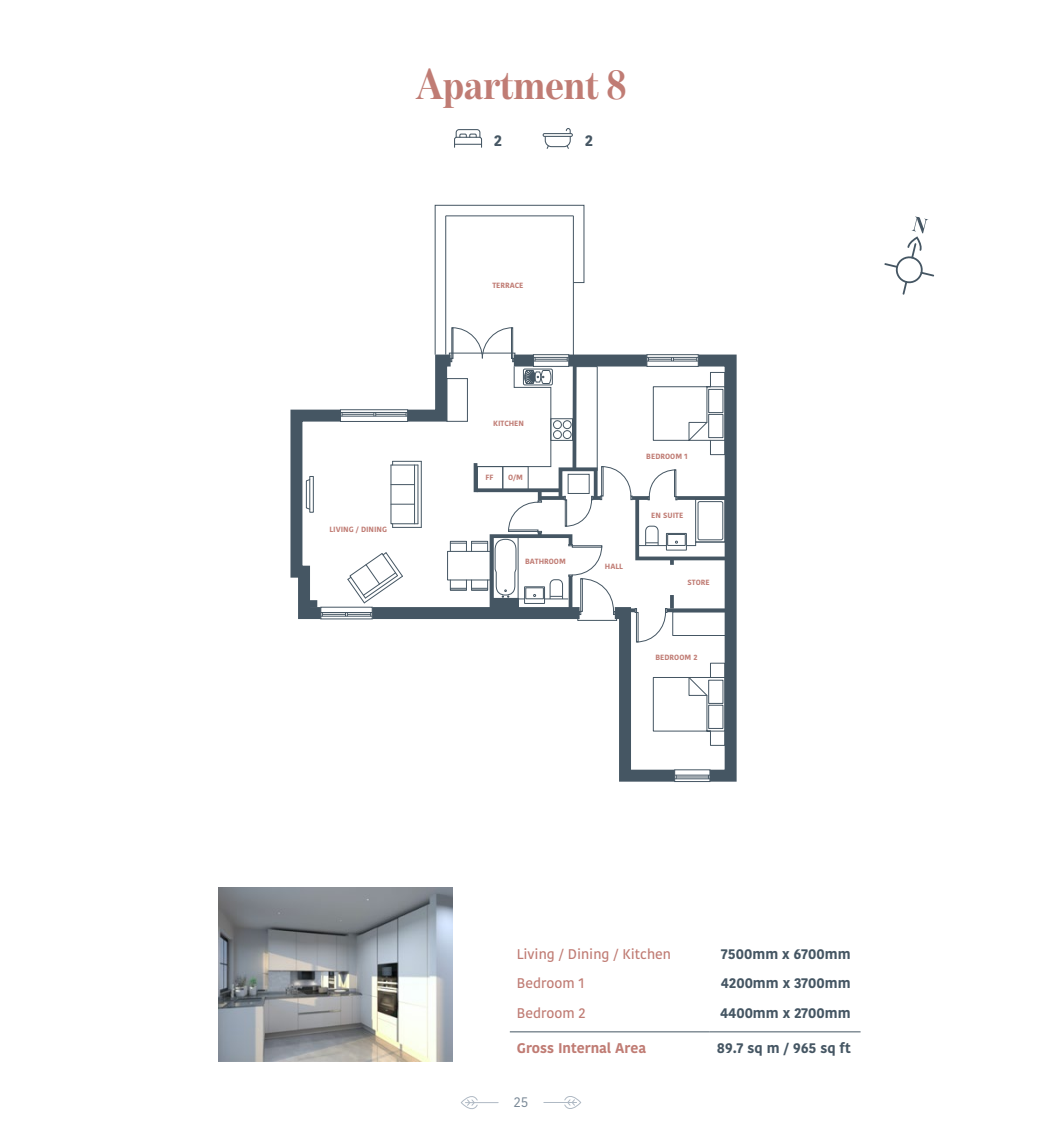
<style>
.page{position:relative;width:1042px;height:1141px;background:#fff}
.page>*{position:absolute;margin:0;border:0;box-sizing:border-box;transform-origin:0 0}
.t1{font:700 43.75px "Benton Mod Disp Cond";color:#c07c74}
.t2{font:700 15.4px "Kohinoor Bangla";color:#455663}
.t3{font:700 14px "Kohinoor Bangla";color:#455663}
.t4{font:500 14px "Kohinoor Bangla";color:#c07c74}
.t5{font:700 14px "Kohinoor Bangla";color:#c07c74}
.t6{font:14px "Kohinoor Bangla";color:#788795}
.t7{font:700 7.52px "Kohinoor Bangla";color:#c07c74}
</style>
<div class="page">
<hr style="left:510px;top:1031px;width:199px;height:1px;background:#455663">
<hr style="left:709px;top:1031px;width:151px;height:1px;background:#455663">
<svg style="left:290px;top:205px;width:447px;height:577px"></svg>
<img style="left:218px;top:888px;width:234px;height:174px">
<svg style="left:454px;top:129px;width:28px;height:19px"></svg>
<svg style="left:542px;top:128px;width:31px;height:21px"></svg>
<svg style="left:884px;top:216px;width:51px;height:79px"></svg>
<hr style="left:544px;top:1102px;width:32px;height:1px;background:#afb9c4">
<svg style="left:564px;top:1096px;width:17px;height:13px"></svg>
<hr style="left:465px;top:1102px;width:33px;height:1px;background:#afb9c4">
<svg style="left:461px;top:1096px;width:17px;height:13px"></svg>
<h1 class="t1" style="left:416px;top:60px;width:212px">Apartment 8</h1>
<h2 class="t2" style="left:494px;top:127px;width:10px">2</h2>
<h2 class="t2" style="left:585px;top:127px;width:10px">2</h2>
<p class="t7" style="left:329px;top:523px;width:59px">LIVING / DINING</p>
<p class="t7" style="left:492px;top:279px;width:33px">TERRACE</p>
<p class="t7" style="left:493px;top:417px;width:32px">KITCHEN</p>
<p class="t7" style="left:485px;top:470px;width:10px">FF</p>
<p class="t7" style="left:508px;top:471px;width:16px">O/M</p>
<p class="t7" style="left:525px;top:554px;width:42px">BATHROOM</p>
<p class="t7" style="left:605px;top:560px;width:20px">HALL</p>
<p class="t7" style="left:646px;top:450px;width:43px">BEDROOM 1</p>
<p class="t7" style="left:651px;top:509px;width:34px">EN SUITE</p>
<p class="t7" style="left:687px;top:576px;width:24px">STORE</p>
<p class="t7" style="left:655px;top:651px;width:43px">BEDROOM 2</p>
<h3 class="t4" style="left:517px;top:942px;width:156px">Living / Dining / Kitchen</h3>
<h3 class="t3" style="left:721px;top:941px;width:131px">7500mm x 6700mm</h3>
<h3 class="t4" style="left:517px;top:972px;width:69px">Bedroom 1</h3>
<h3 class="t3" style="left:721px;top:971px;width:131px">4200mm x 3700mm</h3>
<h3 class="t4" style="left:517px;top:1002px;width:70px">Bedroom 2</h3>
<h3 class="t3" style="left:720px;top:1001px;width:132px">4400mm x 2700mm</h3>
<h3 class="t5" style="left:517px;top:1036px;width:131px">Gross Internal Area</h3>
<h3 class="t3" style="left:717px;top:1036px;width:135px">89.7 sq m / 965 sq ft</h3>
<h3 class="t6" style="left:514px;top:1092px;width:16px">25</h3>
</div>
